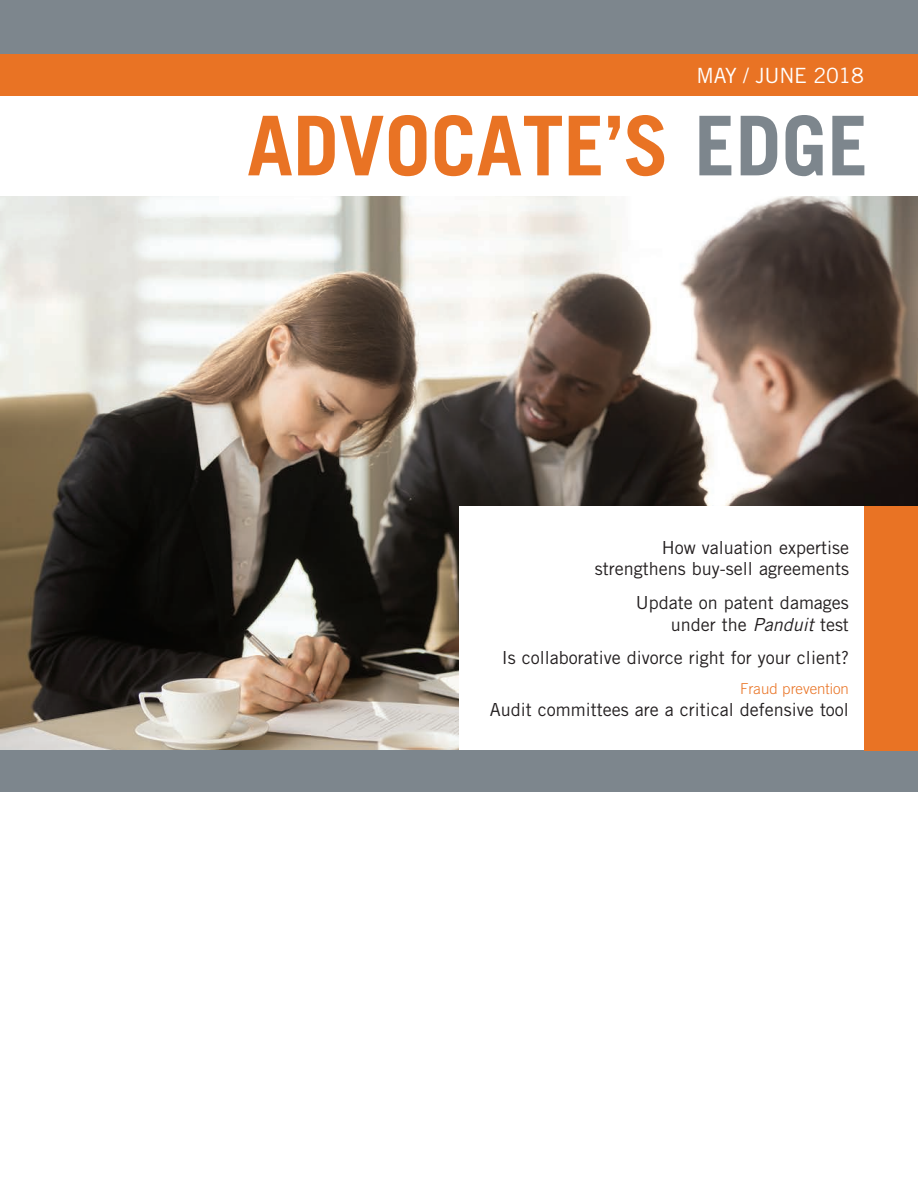
<style>
.page{position:relative;width:918px;height:1188px;background:#fff}
.page>*{position:absolute;margin:0;border:0;box-sizing:border-box;transform-origin:0 0}
.t1{font:700 82.5px "Trade Gothic LT Std";color:#e97324}
.t2{font:21px "Trade Gothic LT Std";letter-spacing:-.015em;color:#fff}
.t3{font:18px/21.6px "Trade Gothic LT Std";color:#231f20;text-align:right}
.t4{font:300 15px "Trade Gothic LT Std";color:#e97324}
.s1{color:#7d868d}
.s2{font-style:italic}
</style>
<div class="page">
<div style="left:0;top:0;width:918px;height:56px;background:#7d868d"></div>
<div style="left:0;top:54px;width:918px;height:41px;background:#e97324"></div>
<img style="left:0;top:196px;width:918px;height:555px">
<div style="left:459px;top:506px;width:405px;height:245px;background:#fff"></div>
<div style="left:0;top:751px;width:918px;height:41px;background:#7d868d"></div>
<div style="left:864px;top:506px;width:54px;height:245px;background:#e97324"></div>
<p class="t2" style="left:696px;top:63px;width:169px">MAY / JUNE 2018</p>
<h1 class="t1" style="left:247px;top:95px;width:623px">ADVOCATE’S <span class="s1">EDGE</span></h1>
<p class="t3" style="left:595px;top:536px;width:256px">How valuation expertise strengthens buy-sell agreements</p>
<p class="t3" style="left:636px;top:592px;width:215px">Update on patent damages under the <span class="s2">Panduit</span> test</p>
<p class="t3" style="left:502px;top:647px;width:349px">Is collaborative divorce right for your client?</p>
<p class="t4" style="left:740px;top:680px;width:110px">Fraud prevention</p>
<p class="t3" style="left:490px;top:698px;width:361px">Audit committees are a critical defensive tool</p>
</div>
